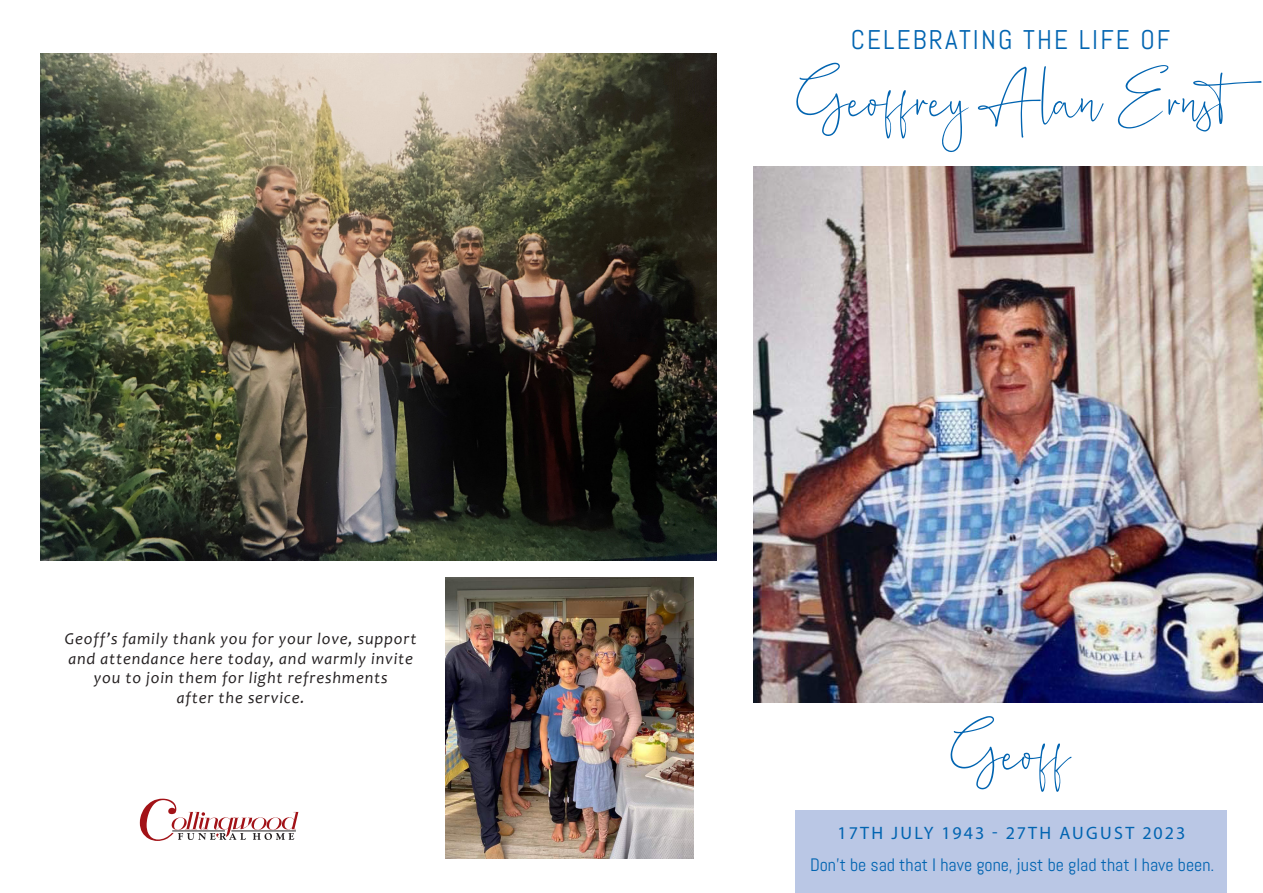
<style>
.page{position:relative;width:1263px;height:893px;background:#fff}
.page>*{position:absolute;margin:0;border:0;box-sizing:border-box;transform-origin:0 0}
.t1{font:67.5px "Silently FREE";color:#0164b1}
.t2{font:27px "Abel";letter-spacing:.08em;color:#0164b1}
.t3{font:18px "Abel";color:#0164b1}
.t4{font:18px "Myriad Pro";letter-spacing:.115em;color:#0164b1}
.t5{font:italic 16.5px/19.5px "Candara";letter-spacing:.05em;color:#231f20;text-align:center}
</style>
<div class="page">
<div style="left:795px;top:810px;width:431px;height:83px;background:#bac7e5"></div>
<svg style="left:140px;top:799px;width:158px;height:42px"></svg>
<img style="left:754px;top:167px;width:509px;height:535px">
<img style="left:40px;top:53px;width:677px;height:507px">
<img style="left:445px;top:577px;width:249px;height:282px">
<p class="t5" style="left:65px;top:629px;width:353px">Geoff’s family thank you for your love, support and attendance here today, and warmly invite you to join them for light refreshments<br>after the service.</p>
<p class="t2" style="left:851px;top:23px;width:321px">CELEBRATING THE LIFE OF</p>
<p class="t1" style="left:794px;top:51px;width:494px">Geoffrey Alan Ernst</p>
<p class="t1" style="left:948px;top:705px;width:122px">Geoff</p>
<p class="t4" style="left:837px;top:822px;width:349px">17TH JULY 1943 - 27TH AUGUST 2023</p>
<p class="t3" style="left:810px;top:853px;width:406px">Don’t be sad that I have gone, just be glad that I have been.</p>
</div>
